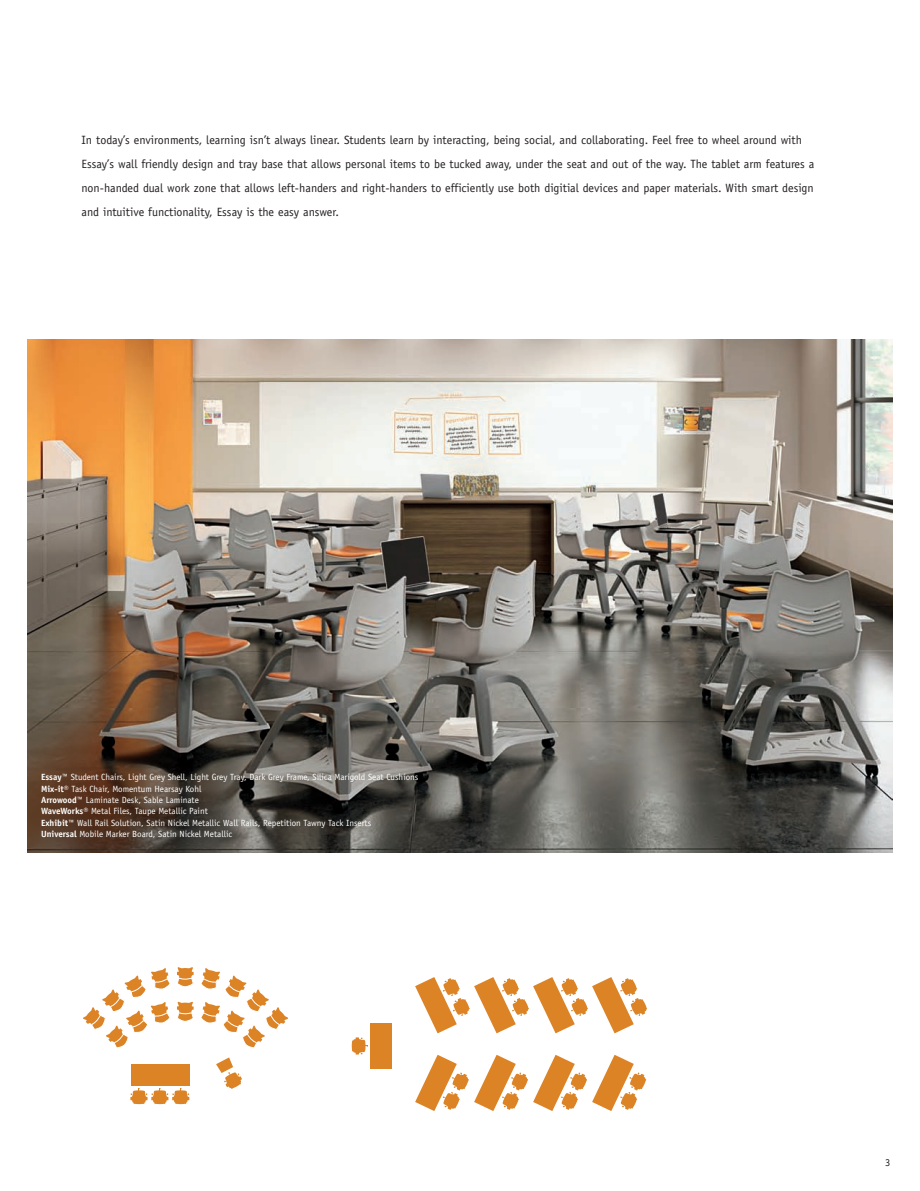
<style>
.page{position:relative;width:920px;height:1191px;background:#fff}
.page>*{position:absolute;margin:0;border:0;box-sizing:border-box;transform-origin:0 0}
.t1{font:12px/24px "Officina Sans Std";color:#231f20}
.t2{font:10.5px "Officina Sans Std";color:#231f20}
.t3{font:9px/11.2px "Officina Sans Std";color:#fff}
.s1{font-weight:700}
</style>
<div class="page">
<img style="left:27px;top:339px;width:864px;height:513px">
<div style="left:131px;top:1063px;width:58px;height:22px;background:#dc8326"></div>
<svg style="left:177px;top:1001px;width:17px;height:20px"></svg>
<svg style="left:177px;top:967px;width:17px;height:19px"></svg>
<svg style="left:83px;top:968px;width:87px;height:79px"></svg>
<svg style="left:201px;top:968px;width:87px;height:80px"></svg>
<svg style="left:216px;top:1057px;width:26px;height:31px"></svg>
<svg style="left:130px;top:1088px;width:59px;height:15px"></svg>
<div style="left:370px;top:1023px;width:22px;height:45px;background:#dc8326"></div>
<svg style="left:352px;top:1037px;width:16px;height:17px"></svg>
<svg style="left:415px;top:977px;width:232px;height:56px"></svg>
<svg style="left:415px;top:1054px;width:231px;height:56px"></svg>
<p class="t1" style="left:81px;top:129px;width:734px">In today’s environments, learning isn’t always linear. Students learn by interacting, being social, and collaborating. Feel free to wheel around with Essay’s wall friendly design and tray base that allows personal items to be tucked away, under the seat and out of the way. The tablet arm features a non-handed dual work zone that allows left-handers and right-handers to efficiently use both digitial devices and paper materials. With smart design and intuitive functionality, Essay is the easy answer.</p>
<p class="t3" style="left:41px;top:772px;width:378px"><span class="s1">Essay™</span> Student Chairs, Light Grey Shell, Light Grey Tray, Dark Grey Frame, Silica Marigold Seat Cushions <span class="s1">Mix-it®</span> Task Chair, Momentum Hearsay Kohl<br><span class="s1">Arrowood™</span> Laminate Desk, Sable Laminate<br><span class="s1">WaveWorks®</span> Metal Files, Taupe Metallic Paint<br><span class="s1">Exhibit™</span> Wall Rail Solution, Satin Nickel Metallic Wall Rails, Repetition Tawny Tack Inserts<br><span class="s1">Universal</span> Mobile Marker Board, Satin Nickel Metallic</p>
<p class="t2" style="left:885px;top:1157px;width:7px">3</p>
</div>
